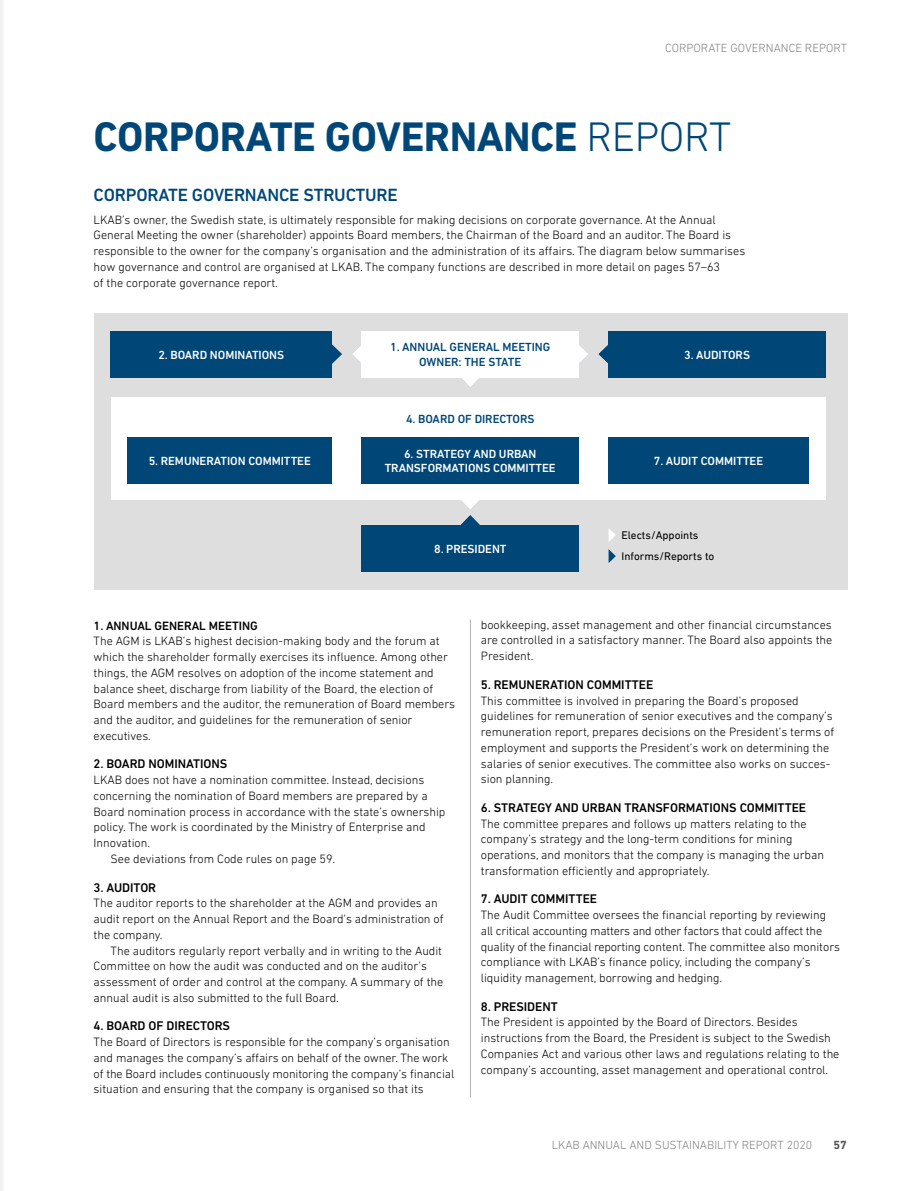
<style>
.page{position:relative;width:915px;height:1191px;background:#fff}
.page>*{position:absolute;margin:0;border:0;box-sizing:border-box;transform-origin:0 0}
.t1{font:700 42px "DIN Next LT Profor LKAB";letter-spacing:-.01em;color:#004777}
.t2{font:500 18px "DIN Next LT Profor LKAB";letter-spacing:-.01em;color:#004777}
.t3{font:500 12.75px "DIN Next LT Profor LKAB";letter-spacing:-.005em;color:#000}
.t4{font:300 12.3px/15.8px "DIN Next LT Profor LKAB";letter-spacing:-.005em;color:#000}
.t5{font:500 12.3px "DIN Next LT Profor LKAB";letter-spacing:-.005em;color:#000}
.t6{font:500 12px/14.2px "DIN Next LT Profor LKAB";letter-spacing:-.005em;color:#fff;text-align:center}
.t7{font:300 12px "DIN Next LT Profor LKAB";color:#828282}
.t8{font:500 12px/14.2px "DIN Next LT Profor LKAB";letter-spacing:-.005em;color:#004777;text-align:center}
.t9{font:700 12px "DIN Next LT Profor LKAB";color:#565656}
.t10{font:11.25px/21px "DIN Next LT Profor LKAB";color:#000}
.s1{font-weight:300}
</style>
<div class="page">
<hr style="left:470px;top:619px;width:1px;height:478px;background:#b3b2b2">
<div style="left:94px;top:314px;width:752px;height:276px;background:#dedede"></div>
<svg style="left:608px;top:529px;width:7px;height:13px"></svg>
<svg style="left:608px;top:549px;width:7px;height:14px"></svg>
<svg style="left:332px;top:344px;width:10px;height:20px"></svg>
<svg style="left:578px;top:343px;width:10px;height:22px"></svg>
<svg style="left:459px;top:377px;width:21px;height:10px"></svg>
<svg style="left:352px;top:346px;width:9px;height:16px"></svg>
<svg style="left:598px;top:345px;width:10px;height:18px"></svg>
<svg style="left:460px;top:500px;width:20px;height:25px"></svg>
<div style="left:111px;top:398px;width:714px;height:102px;background:#fff"></div>
<div style="left:111px;top:331px;width:221px;height:46px;background:#004777"></div>
<div style="left:361px;top:331px;width:217px;height:46px;background:#fff"></div>
<div style="left:608px;top:331px;width:217px;height:46px;background:#004777"></div>
<div style="left:128px;top:437px;width:204px;height:47px;background:#004777"></div>
<div style="left:361px;top:437px;width:217px;height:47px;background:#004777"></div>
<div style="left:608px;top:437px;width:200px;height:47px;background:#004777"></div>
<div style="left:361px;top:525px;width:217px;height:47px;background:#004777"></div>
<div style="left:0;top:0;width:5px;height:1191px;background:#f4f4f4"></div>
<hr style="left:0;top:0;width:1px;height:1191px;background:#eee">
<p class="t7" style="left:665px;top:41px;width:183px">CORPORATE GOVERNANCE REPORT</p>
<h1 class="t1" style="left:94px;top:112px;width:639px">CORPORATE GOVERNANCE <span class="s1">REPORT</span></h1>
<h2 class="t2" style="left:94px;top:185px;width:305px">CORPORATE GOVERNANCE STRUCTURE</h2>
<p class="t4" style="left:94px;top:211px;width:653px">LKAB’s owner, the Swedish state, is ultimately responsible for making decisions on corporate governance. At the Annual General Meeting the owner (shareholder) appoints Board members, the Chairman of the Board and an auditor. The Board is responsible to the owner for the company’s organisation and the administration of its affairs. The diagram below summarises how governance and control are organised at LKAB. The company functions are described in more detail on pages 57–63<br>of the corporate governance report.</p>
<p class="t6" style="left:158px;top:347px;width:127px">2. BOARD NOMINATIONS</p>
<p class="t8" style="left:390px;top:340px;width:162px">1. ANNUAL GENERAL MEETING<br>OWNER: THE STATE</p>
<p class="t6" style="left:684px;top:347px;width:67px">3. AUDITORS</p>
<p class="t8" style="left:406px;top:412px;width:130px">4. BOARD OF DIRECTORS</p>
<p class="t6" style="left:149px;top:453px;width:164px">5. REMUNERATION COMMITTEE</p>
<p class="t6" style="left:384px;top:446px;width:172px">6. STRATEGY AND URBAN<br>TRANSFORMATIONS COMMITTEE</p>
<p class="t6" style="left:653px;top:453px;width:111px">7. AUDIT COMMITTEE</p>
<p class="t6" style="left:434px;top:542px;width:74px">8. PRESIDENT</p>
<p class="t10" style="left:621px;top:524px;width:94px">Elects/Appoints<br>Informs/Reports to</p>
<p class="t5" style="left:94px;top:618px;width:166px">1. ANNUAL GENERAL MEETING</p>
<p class="t4" style="left:94px;top:633px;width:363px">The AGM is LKAB’s highest decision-making body and the forum at which the shareholder formally exercises its influence. Among other things, the AGM resolves on adoption of the income statement and balance sheet, discharge from liability of the Board, the election of Board members and the auditor, the remuneration of Board members and the auditor, and guidelines for the remuneration of senior executives.</p>
<p class="t3" style="left:94px;top:756px;width:135px">2. BOARD NOMINATIONS</p>
<p class="t4" style="left:94px;top:772px;width:332px">LKAB does not have a nomination committee. Instead, decisions</p>
<p class="t4" style="left:94px;top:787px;width:335px">concerning the nomination of Board members are prepared by a</p>
<p class="t4" style="left:94px;top:803px;width:353px">Board nomination process in accordance with the state’s ownership</p>
<p class="t4" style="left:94px;top:819px;width:333px">policy. The work is coordinated by the Ministry of Enterprise and</p>
<p class="t4" style="left:94px;top:835px;width:58px">Innovation.</p>
<p class="t4" style="left:111px;top:850px;width:226px">See deviations from Code rules on page 59.</p>
<p class="t3" style="left:94px;top:879px;width:64px">3. AUDITOR</p>
<p class="t4" style="left:94px;top:895px;width:351px">The auditor reports to the shareholder at the AGM and provides an audit report on the Annual Report and the Board’s administration of the company.</p>
<p class="t4" style="left:94px;top:942px;width:351px;text-indent:17px">The auditors regularly report verbally and in writing to the Audit Committee on how the audit was conducted and on the auditor’s assessment of order and control at the company. A summary of the annual audit is also submitted to the full Board.</p>
<p class="t3" style="left:94px;top:1018px;width:138px">4. BOARD OF DIRECTORS</p>
<p class="t4" style="left:94px;top:1033px;width:362px">The Board of Directors is responsible for the company’s organisation and manages the company’s affairs on behalf of the owner. The work of the Board includes continuously monitoring the company’s financial situation and ensuring that the company is organised so that its</p>
<p class="t4" style="left:480px;top:616px;width:353px;text-align:justify">bookkeeping, asset management and other financial circumstances are controlled in a satisfactory manner. The Board also appoints the President.</p>
<p class="t3" style="left:480px;top:677px;width:174px">5. REMUNERATION COMMITTEE</p>
<p class="t4" style="left:480px;top:692px;width:355px">This committee is involved in preparing the Board’s proposed guidelines for remuneration of senior executives and the company’s remuneration report, prepares decisions on the President’s terms of employment and supports the President’s work on determining the salaries of senior executives. The committee also works on succes&shy;sion planning.</p>
<p class="t3" style="left:480px;top:800px;width:326px">6. STRATEGY AND URBAN TRANSFORMATIONS COMMITTEE</p>
<p class="t4" style="left:480px;top:815px;width:344px">The committee prepares and follows up matters relating to the company’s strategy and the long-term conditions for mining operations, and monitors that the company is managing the urban transformation efficiently and appropriately.</p>
<p class="t3" style="left:480px;top:891px;width:118px">7. AUDIT COMMITTEE</p>
<p class="t4" style="left:480px;top:907px;width:360px">The Audit Committee oversees the financial reporting by reviewing all critical accounting matters and other factors that could affect the quality of the financial reporting content. The committee also monitors compliance with LKAB’s finance policy, including the company’s liquidity management, borrowing and hedging.</p>
<p class="t3" style="left:480px;top:999px;width:78px">8. PRESIDENT</p>
<p class="t4" style="left:480px;top:1014px;width:360px">The President is appointed by the Board of Directors. Besides instructions from the Board, the President is subject to the Swedish Companies Act and various other laws and regulations relating to the company’s accounting, asset management and operational control.</p>
<p class="t7" style="left:551px;top:1138px;width:262px">LKAB ANNUAL AND SUSTAINABILITY REPORT 2020</p>
<p class="t9" style="left:833px;top:1137px;width:15px">57</p>
</div>
